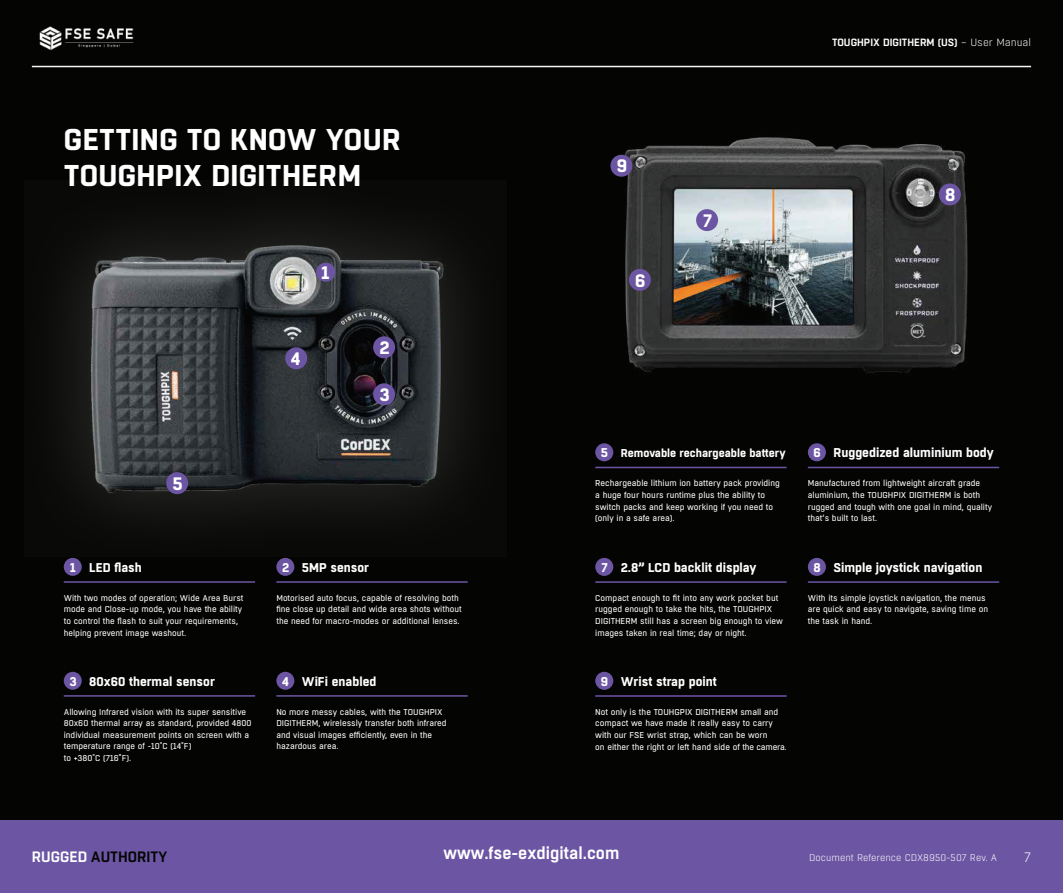
<style>
.page{position:relative;width:1063px;height:893px;background:#040503}
.page>*{position:absolute;margin:0;border:0;box-sizing:border-box;transform-origin:0 0}
.t1{font:700 30px/36px "Boxed";letter-spacing:.01em;color:#fff}
.t2{font:700 18px "Boxed";color:#fff}
.t3{font:600 16.95px "Boxed";color:#fff}
.t4{font:600 15px "Boxed";color:#040503}
.t5{font:300 13.5px "Boxed";color:#fff}
.t6{font:700 12.75px "Boxed";color:#fff}
.t7{font:700 11.4px "Boxed";color:#fff}
.t8{font:600 10.5px "Boxed";color:#fff}
.t9{font:300 9.6px "Boxed";color:#fff}
.t10{font:8.55px/11.7px "Boxed";color:#fff}
.t11{font:8.4px/11.7px "Boxed";color:#fff}
.s1{font-style:inherit}
.s2{font-weight:300}
.s3{font-size:12.75px}
.s4{color:#fff}
</style>
<div class="page">
<div style="left:0;top:821px;width:531px;height:72px;background:#6c56a4"></div>
<div style="left:531px;top:821px;width:532px;height:72px;background:#6c56a4"></div>
<hr style="left:32px;top:66px;width:999px;height:1px;background:#f5f7f7">
<div style="left:64px;top:558px;width:18px;height:18px;background:#6c56a4;border-radius:50%"></div>
<hr style="left:64px;top:581px;width:191px;height:2px;background:#6c56a4">
<div style="left:64px;top:672px;width:18px;height:18px;background:#6c56a4;border-radius:50%"></div>
<hr style="left:64px;top:695px;width:191px;height:2px;background:#6c56a4">
<div style="left:276px;top:558px;width:18px;height:18px;background:#6c56a4;border-radius:50%"></div>
<hr style="left:276px;top:581px;width:192px;height:2px;background:#6c56a4">
<div style="left:276px;top:672px;width:18px;height:18px;background:#6c56a4;border-radius:50%"></div>
<hr style="left:276px;top:695px;width:192px;height:2px;background:#6c56a4">
<div style="left:595px;top:558px;width:18px;height:18px;background:#6c56a4;border-radius:50%"></div>
<hr style="left:595px;top:581px;width:192px;height:2px;background:#6c56a4">
<div style="left:808px;top:558px;width:18px;height:18px;background:#6c56a4;border-radius:50%"></div>
<hr style="left:808px;top:581px;width:191px;height:2px;background:#6c56a4">
<div style="left:595px;top:672px;width:18px;height:18px;background:#6c56a4;border-radius:50%"></div>
<hr style="left:595px;top:695px;width:192px;height:2px;background:#6c56a4">
<div style="left:595px;top:443px;width:18px;height:18px;background:#6c56a4;border-radius:50%"></div>
<hr style="left:595px;top:467px;width:192px;height:1px;background:#6c56a4">
<div style="left:808px;top:443px;width:18px;height:18px;background:#6c56a4;border-radius:50%"></div>
<hr style="left:808px;top:467px;width:191px;height:1px;background:#6c56a4">
<div style="left:25px;top:180px;width:482px;height:377px;background:#0b0c0a"></div>
<img style="left:74px;top:236px;width:384px;height:266px">
<div style="left:316px;top:263px;width:19px;height:19px;background:#6c56a4;border-radius:50%"></div>
<div style="left:373px;top:336px;width:22px;height:22px;background:#6c56a4;border-radius:50%"></div>
<div style="left:373px;top:383px;width:22px;height:22px;background:#6c56a4;border-radius:50%"></div>
<div style="left:285px;top:347px;width:22px;height:22px;background:#6c56a4;border-radius:50%"></div>
<div style="left:166px;top:472px;width:22px;height:22px;background:#6c56a4;border-radius:50%"></div>
<img style="left:610px;top:137px;width:358px;height:236px">
<div style="left:629px;top:269px;width:22px;height:22px;background:#6c56a4;border-radius:50%"></div>
<div style="left:696px;top:209px;width:22px;height:22px;background:#6c56a4;border-radius:50%"></div>
<div style="left:939px;top:183px;width:22px;height:22px;background:#6c56a4;border-radius:50%"></div>
<div style="left:610px;top:155px;width:22px;height:22px;background:#6c56a4;border-radius:50%"></div>
<img style="left:32px;top:26px;width:109px;height:40px">
<h1 class="t1" style="left:64px;top:123px;width:338px">GETTING TO KNOW YOUR<br>TOUGHPIX DIGITHERM</h1>
<h2 class="t2" style="left:322px;top:260px;width:10px">1</h2>
<h2 class="t2" style="left:291px;top:347px;width:11px">4</h2>
<h2 class="t2" style="left:380px;top:336px;width:12px">2</h2>
<h2 class="t2" style="left:380px;top:383px;width:12px">3</h2>
<h2 class="t2" style="left:173px;top:471px;width:12px">5</h2>
<h3 class="t6" style="left:70px;top:559px;width:73px">1 LED flash</h3>
<p class="t11" style="left:64px;top:592px;width:181px">With two modes of operation; Wide Area Burst mode and Close-up mode, you have the ability to control the flash to suit your requirements, helping prevent image washout.</p>
<h3 class="t6" style="left:69px;top:672px;width:147px">3 80x60 thermal sensor</h3>
<p class="t11" style="left:64px;top:706px;width:189px">Allowing Infrared vision with its super sensitive 80x60 thermal array as standard, provided 4800 individual measurement points on screen with a temperature range of -10<span class="s1">˚</span>C (14<span class="s1">˚</span>F)<br>to +380<span class="s1">˚</span>C (716˚F).</p>
<h3 class="t6" style="left:282px;top:559px;width:89px">2 5MP sensor</h3>
<p class="t11" style="left:276px;top:592px;width:187px">Motorised auto focus, capable of resolving both fine close up detail and wide area shots without the need for macro-modes or additional lenses.</p>
<h3 class="t6" style="left:282px;top:672px;width:96px">4 WiFi enabled</h3>
<p class="t11" style="left:276px;top:706px;width:172px">No more messy cables, with the TOUGHPIX DIGITHERM, wirelessly transfer both infrared and visual images efficiently, even in the hazardous area.</p>
<h2 class="t2" style="left:617px;top:154px;width:12px">9</h2>
<h2 class="t2" style="left:635px;top:268px;width:12px">6</h2>
<h2 class="t2" style="left:703px;top:208px;width:10px">7</h2>
<p class="t8" style="left:832px;top:35px;width:201px">TOUGHPIX DIGITHERM (US) <span class="s2">– User Manual</span></p>
<h2 class="t2" style="left:945px;top:183px;width:12px">8</h2>
<h3 class="t7" style="left:601px;top:445px;width:186px"><span class="s3">5</span> Removable rechargeable battery</h3>
<p class="t10" style="left:595px;top:478px;width:186px">Rechargeable lithium ion battery pack providing a huge four hours runtime plus the ability to switch packs and keep working if you need to (only in a safe area).</p>
<h3 class="t6" style="left:601px;top:559px;width:157px">7 2.8” LCD backlit display</h3>
<p class="t10" style="left:595px;top:592px;width:189px">Compact enough to fit into any work pocket but rugged enough to take the hits, the TOUGHPIX DIGITHERM still has a screen big enough to view images taken in real time; day or night.</p>
<h3 class="t6" style="left:601px;top:672px;width:118px">9 Wrist strap point</h3>
<p class="t10" style="left:595px;top:706px;width:193px">Not only is the TOUHGPIX DIGITHERM small and compact we have made it really easy to carry with our FSE wrist strap, which can be worn<br>on either the right or left hand side of the camera.</p>
<h3 class="t6" style="left:813px;top:444px;width:182px">6 Ruggedized aluminium body</h3>
<p class="t10" style="left:808px;top:478px;width:186px">Manufactured from lightweight aircraft grade aluminium, the TOUGHPIX DIGITHERM is both rugged and tough with one goal in mind, quality that’s built to last.</p>
<h3 class="t6" style="left:813px;top:559px;width:170px">8 Simple joystick navigation</h3>
<p class="t10" style="left:808px;top:592px;width:182px">With its simple joystick navigation, the menus are quick and easy to navigate, saving time on the task in hand.</p>
<h3 class="t3" style="left:444px;top:842px;width:177px">www.fse-exdigital.com</h3>
<h3 class="t4" style="left:32px;top:847px;width:137px"><span class="s4">RUGGED</span> AUTHORITY</h3>
<h3 class="t5" style="left:1024px;top:849px;width:8px">7</h3>
<p class="t9" style="left:809px;top:852px;width:189px">Document Reference CDX8950-507 Rev. A</p>
</div>
